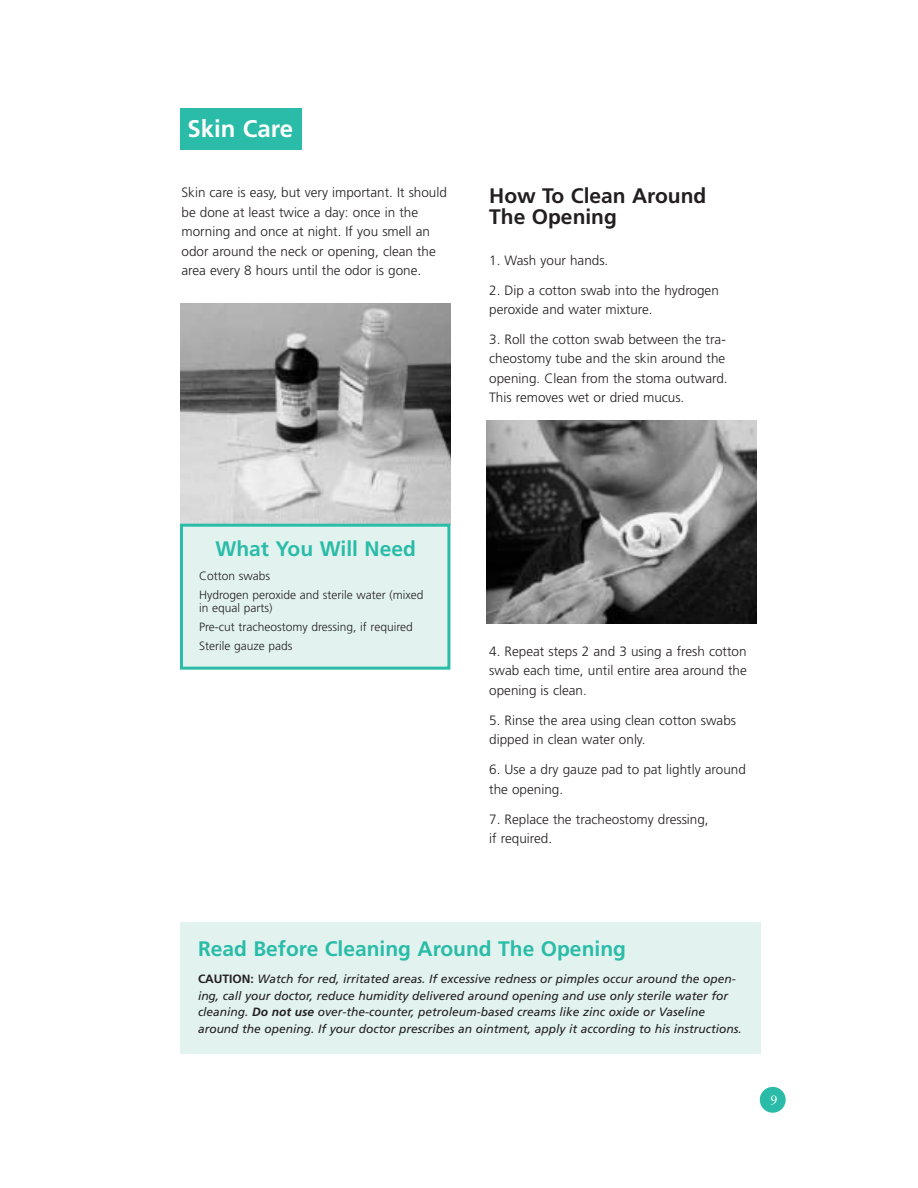
<style>
.page{position:relative;width:918px;height:1188px;background:#fff}
.page>*{position:absolute;margin:0;border:0;box-sizing:border-box;transform-origin:0 0}
.t1{font:700 24px "Frutiger";color:#fff}
.t2{font:700 21px "Frutiger";color:#2abca8}
.t3{font:700 21px/21px "Frutiger";color:#231f20}
.t4{font:300 13.5px/19.5px "Frutiger";color:#231f20}
.t5{font:13.5px "Sabon";color:#fff}
.t6{font:italic 12px/16.5px "Frutiger";color:#231f20}
.t7{font:300 12px/18.8px "Frutiger";color:#231f20}
.s1{font-weight:700;font-style:normal}
.s2{font-weight:700}
</style>
<div class="page">
<img style="left:180px;top:304px;width:270px;height:220px">
<div style="left:760px;top:1087px;width:26px;height:26px;background:#2abca8;border-radius:50%"></div>
<div style="left:180px;top:108px;width:122px;height:42px;background:#2abca8"></div>
<div style="left:180px;top:922px;width:580px;height:131px;background:#e2f3ef"></div>
<img style="left:486px;top:420px;width:271px;height:203px">
<div style="left:182px;top:525px;width:267px;height:143px;background:#e2f3ef"></div>
<div style="left:180px;top:524px;width:270px;height:146px;border:3px solid #2abca8"></div>
<h1 class="t1" style="left:187px;top:119px;width:107px">Skin Care</h1>
<p class="t4" style="left:182px;top:184px;width:267px">Skin care is easy, but very important. It should be done at least twice a day: once in the morning and once at night. If you smell an odor around the neck or opening, clean the area every 8 hours until the odor is gone.</p>
<h2 class="t3" style="left:489px;top:187px;width:219px">How To Clean Around<br>The Opening</h2>
<p class="t4" style="left:489px;top:251px;width:121px">1. Wash your hands.</p>
<p class="t4" style="left:489px;top:281px;width:231px">2. Dip a cotton swab into the hydrogen peroxide and water mixture.</p>
<p class="t4" style="left:489px;top:331px;width:240px">3. Roll the cotton swab between the tra&shy;cheostomy tube and the skin around the opening. Clean from the stoma outward.<br>This removes wet or dried mucus.</p>
<h2 class="t2" style="left:215px;top:540px;width:202px">What You Will Need</h2>
<p class="t7" style="left:199px;top:567px;width:226px">Cotton swabs<br>Hydrogen peroxide and sterile water (mixed</p>
<p class="t7" style="left:199px;top:600px;width:215px">in equal parts)<br>Pre-cut tracheostomy dressing, if required<br>Sterile gauze pads</p>
<p class="t4" style="left:489px;top:643px;width:259px;text-align:justify">4. Repeat steps 2 and 3 using a fresh cotton swab each time, until entire area around the opening is clean.</p>
<p class="t4" style="left:489px;top:712px;width:248px">5. Rinse the area using clean cotton swabs dipped in clean water only.</p>
<p class="t4" style="left:489px;top:761px;width:258px">6. Use a dry gauze pad to pat lightly around the opening.</p>
<p class="t4" style="left:489px;top:811px;width:221px">7. Replace the tracheostomy dressing, if required.</p>
<h2 class="t2" style="left:198px;top:940px;width:429px">Read Before Cleaning Around The Opening</h2>
<p class="t6" style="left:198px;top:972px;width:545px"><span class="s1">CAUTION:</span> Watch for red, irritated areas. If excessive redness or pimples occur around the open&shy;ing, call your doctor, reduce humidity delivered around opening and use only sterile water for cleaning. <span class="s2">Do not use</span> over-the-counter, petroleum-based creams like zinc oxide or Vaseline around the opening. If your doctor prescribes an ointment, apply it according to his instructions.</p>
<p class="t5" style="left:770px;top:1095px;width:9px">9</p>
</div>
